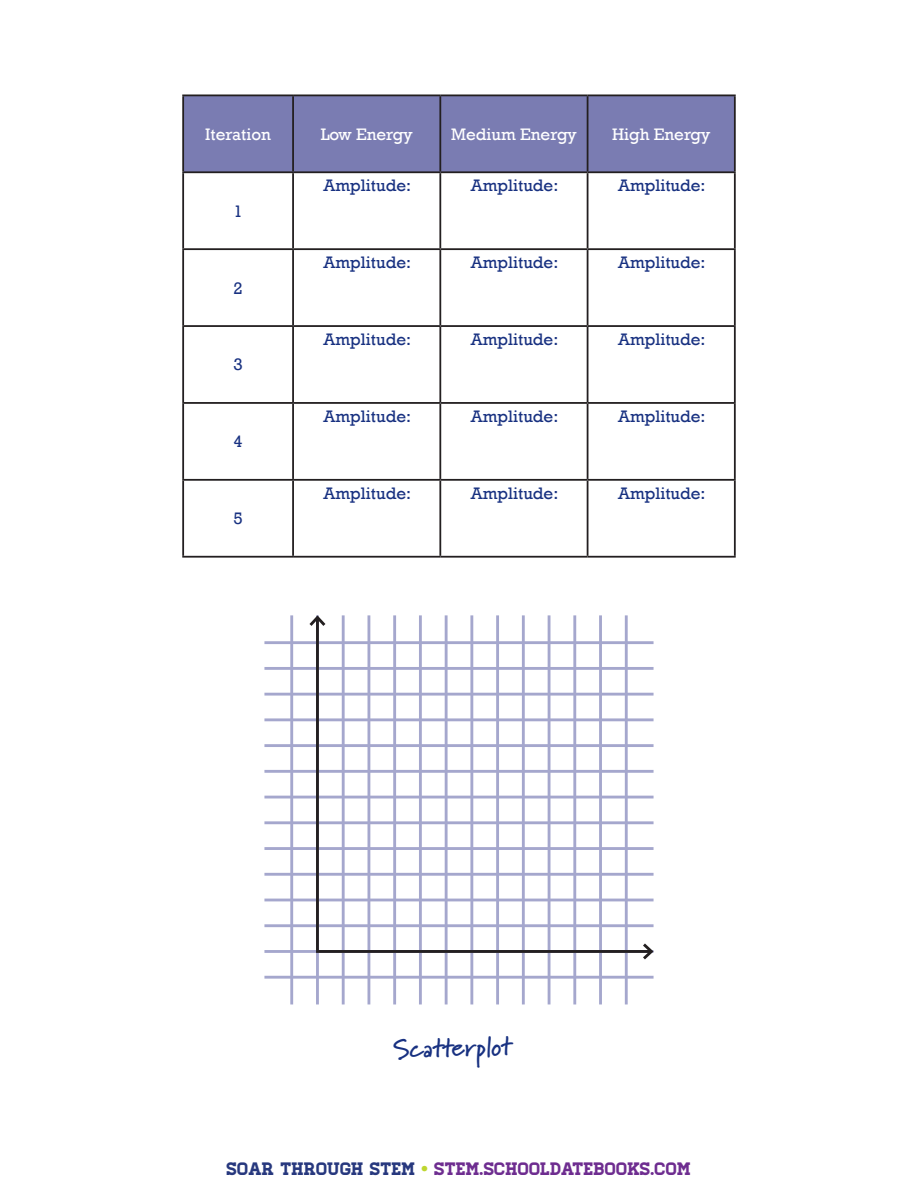
<style>
.page{position:relative;width:918px;height:1188px;background:#fff}
.page>*{position:absolute;margin:0;border:0;box-sizing:border-box;transform-origin:0 0}
.t1{font:700 26.85px "Marydale";color:#183181}
.t2{font:18px "Homestead";color:#6e2d90}
.t3{font:17.1px "Rockwell";color:#183181}
.t4{font:17.1px "Rockwell";color:#fff}
.s1{color:#27387e}
.s2{color:#bed630}
</style>
<div class="page">
<div style="left:184px;top:96px;width:550px;height:75px;background:#7a7cb2"></div>
<svg style="left:184px;top:173px;width:550px;height:383px"></svg>
<hr style="left:182px;top:94px;width:111px;height:2px;background:#231f20">
<hr style="left:182px;top:96px;width:2px;height:75px;background:#231f20">
<hr style="left:293px;top:94px;width:147px;height:2px;background:#231f20">
<hr style="left:292px;top:96px;width:2px;height:75px;background:#231f20">
<hr style="left:440px;top:94px;width:148px;height:2px;background:#231f20">
<hr style="left:439px;top:96px;width:2px;height:75px;background:#231f20">
<hr style="left:588px;top:94px;width:148px;height:2px;background:#231f20">
<hr style="left:587px;top:96px;width:1px;height:75px;background:#231f20">
<hr style="left:734px;top:96px;width:2px;height:75px;background:#231f20">
<hr style="left:182px;top:171px;width:111px;height:2px;background:#231f20">
<hr style="left:182px;top:173px;width:2px;height:75px;background:#231f20">
<hr style="left:293px;top:171px;width:147px;height:2px;background:#231f20">
<hr style="left:292px;top:173px;width:2px;height:75px;background:#231f20">
<hr style="left:440px;top:171px;width:148px;height:2px;background:#231f20">
<hr style="left:439px;top:173px;width:2px;height:75px;background:#231f20">
<hr style="left:588px;top:171px;width:148px;height:2px;background:#231f20">
<hr style="left:587px;top:173px;width:1px;height:75px;background:#231f20">
<hr style="left:734px;top:173px;width:2px;height:75px;background:#231f20">
<hr style="left:182px;top:248px;width:111px;height:2px;background:#231f20">
<hr style="left:182px;top:250px;width:2px;height:75px;background:#231f20">
<hr style="left:293px;top:248px;width:147px;height:2px;background:#231f20">
<hr style="left:292px;top:250px;width:2px;height:75px;background:#231f20">
<hr style="left:440px;top:248px;width:148px;height:2px;background:#231f20">
<hr style="left:439px;top:250px;width:2px;height:75px;background:#231f20">
<hr style="left:588px;top:248px;width:148px;height:2px;background:#231f20">
<hr style="left:587px;top:250px;width:1px;height:75px;background:#231f20">
<hr style="left:734px;top:250px;width:2px;height:75px;background:#231f20">
<hr style="left:182px;top:325px;width:111px;height:2px;background:#231f20">
<hr style="left:182px;top:327px;width:2px;height:75px;background:#231f20">
<hr style="left:293px;top:325px;width:147px;height:2px;background:#231f20">
<hr style="left:292px;top:327px;width:2px;height:75px;background:#231f20">
<hr style="left:440px;top:325px;width:148px;height:2px;background:#231f20">
<hr style="left:439px;top:327px;width:2px;height:75px;background:#231f20">
<hr style="left:588px;top:325px;width:148px;height:2px;background:#231f20">
<hr style="left:587px;top:327px;width:1px;height:75px;background:#231f20">
<hr style="left:734px;top:327px;width:2px;height:75px;background:#231f20">
<hr style="left:182px;top:402px;width:111px;height:2px;background:#231f20">
<hr style="left:182px;top:404px;width:2px;height:75px;background:#231f20">
<hr style="left:293px;top:402px;width:147px;height:2px;background:#231f20">
<hr style="left:292px;top:404px;width:2px;height:75px;background:#231f20">
<hr style="left:440px;top:402px;width:148px;height:2px;background:#231f20">
<hr style="left:439px;top:404px;width:2px;height:75px;background:#231f20">
<hr style="left:588px;top:402px;width:148px;height:2px;background:#231f20">
<hr style="left:587px;top:404px;width:1px;height:75px;background:#231f20">
<hr style="left:734px;top:404px;width:2px;height:75px;background:#231f20">
<hr style="left:182px;top:479px;width:111px;height:2px;background:#231f20">
<hr style="left:182px;top:481px;width:2px;height:75px;background:#231f20">
<hr style="left:293px;top:479px;width:147px;height:2px;background:#231f20">
<hr style="left:292px;top:481px;width:2px;height:75px;background:#231f20">
<hr style="left:440px;top:479px;width:148px;height:2px;background:#231f20">
<hr style="left:439px;top:481px;width:2px;height:75px;background:#231f20">
<hr style="left:588px;top:479px;width:148px;height:2px;background:#231f20">
<hr style="left:587px;top:481px;width:1px;height:75px;background:#231f20">
<hr style="left:734px;top:481px;width:2px;height:75px;background:#231f20">
<hr style="left:182px;top:556px;width:111px;height:2px;background:#231f20">
<hr style="left:293px;top:556px;width:147px;height:2px;background:#231f20">
<hr style="left:440px;top:556px;width:148px;height:2px;background:#231f20">
<hr style="left:588px;top:556px;width:148px;height:2px;background:#231f20">
<hr style="left:264px;top:641px;width:390px;height:3px;background:#a5a7cd">
<hr style="left:264px;top:667px;width:390px;height:3px;background:#a5a7cd">
<hr style="left:264px;top:693px;width:390px;height:3px;background:#a5a7cd">
<hr style="left:264px;top:718px;width:390px;height:3px;background:#a5a7cd">
<hr style="left:264px;top:744px;width:390px;height:3px;background:#a5a7cd">
<hr style="left:264px;top:770px;width:390px;height:3px;background:#a5a7cd">
<hr style="left:264px;top:796px;width:390px;height:2px;background:#a5a7cd">
<hr style="left:264px;top:821px;width:390px;height:3px;background:#a5a7cd">
<hr style="left:264px;top:847px;width:390px;height:3px;background:#a5a7cd">
<hr style="left:264px;top:873px;width:390px;height:3px;background:#a5a7cd">
<hr style="left:264px;top:899px;width:390px;height:2px;background:#a5a7cd">
<hr style="left:264px;top:924px;width:390px;height:3px;background:#a5a7cd">
<hr style="left:264px;top:950px;width:390px;height:3px;background:#a5a7cd">
<hr style="left:264px;top:976px;width:390px;height:3px;background:#a5a7cd">
<hr style="left:625px;top:615px;width:3px;height:389px;background:#a5a7cd">
<hr style="left:599px;top:615px;width:3px;height:389px;background:#a5a7cd">
<hr style="left:573px;top:615px;width:3px;height:389px;background:#a5a7cd">
<hr style="left:548px;top:615px;width:2px;height:389px;background:#a5a7cd">
<hr style="left:522px;top:615px;width:3px;height:389px;background:#a5a7cd">
<hr style="left:496px;top:615px;width:3px;height:389px;background:#a5a7cd">
<hr style="left:470px;top:615px;width:3px;height:389px;background:#a5a7cd">
<hr style="left:445px;top:615px;width:3px;height:389px;background:#a5a7cd">
<hr style="left:419px;top:615px;width:3px;height:389px;background:#a5a7cd">
<hr style="left:393px;top:615px;width:3px;height:389px;background:#a5a7cd">
<hr style="left:368px;top:615px;width:2px;height:389px;background:#a5a7cd">
<hr style="left:342px;top:615px;width:3px;height:389px;background:#a5a7cd">
<hr style="left:316px;top:615px;width:3px;height:389px;background:#a5a7cd">
<hr style="left:290px;top:615px;width:3px;height:389px;background:#a5a7cd">
<hr style="left:316px;top:617px;width:3px;height:333px;background:#231f20">
<svg style="left:309px;top:615px;width:17px;height:14px"></svg>
<hr style="left:316px;top:950px;width:335px;height:3px;background:#231f20">
<svg style="left:640px;top:943px;width:14px;height:17px"></svg>
<p class="t4" style="left:205px;top:124px;width:67px">Iteration</p>
<p class="t4" style="left:321px;top:124px;width:93px">Low Energy</p>
<p class="t4" style="left:451px;top:124px;width:127px">Medium Energy</p>
<p class="t4" style="left:612px;top:124px;width:100px">High Energy</p>
<p class="t3" style="left:234px;top:201px;width:11px">1</p>
<p class="t3" style="left:234px;top:278px;width:11px">2</p>
<p class="t3" style="left:234px;top:355px;width:11px">3</p>
<p class="t3" style="left:234px;top:432px;width:11px">4</p>
<p class="t3" style="left:234px;top:509px;width:11px">5</p>
<p class="t3" style="left:324px;top:176px;width:89px">Amplitude:</p>
<p class="t3" style="left:471px;top:176px;width:89px">Amplitude:</p>
<p class="t3" style="left:618px;top:176px;width:89px">Amplitude:</p>
<p class="t3" style="left:324px;top:253px;width:89px">Amplitude:</p>
<p class="t3" style="left:471px;top:253px;width:89px">Amplitude:</p>
<p class="t3" style="left:618px;top:253px;width:89px">Amplitude:</p>
<p class="t3" style="left:324px;top:329px;width:89px">Amplitude:</p>
<p class="t3" style="left:471px;top:329px;width:89px">Amplitude:</p>
<p class="t3" style="left:618px;top:329px;width:89px">Amplitude:</p>
<p class="t3" style="left:324px;top:406px;width:89px">Amplitude:</p>
<p class="t3" style="left:471px;top:406px;width:89px">Amplitude:</p>
<p class="t3" style="left:618px;top:406px;width:89px">Amplitude:</p>
<p class="t3" style="left:324px;top:483px;width:89px">Amplitude:</p>
<p class="t3" style="left:471px;top:483px;width:89px">Amplitude:</p>
<p class="t3" style="left:618px;top:483px;width:89px">Amplitude:</p>
<h1 class="t1" style="left:393px;top:1033px;width:120px;rotate:-1deg">Scatterplot</h1>
<p class="t2" style="left:227px;top:1159px;width:466px"><span class="s1">SOAR THROUGH STEM</span> <span class="s2">•</span> STEM.SCHOOLDATEBOOKS.COM</p>
</div>
